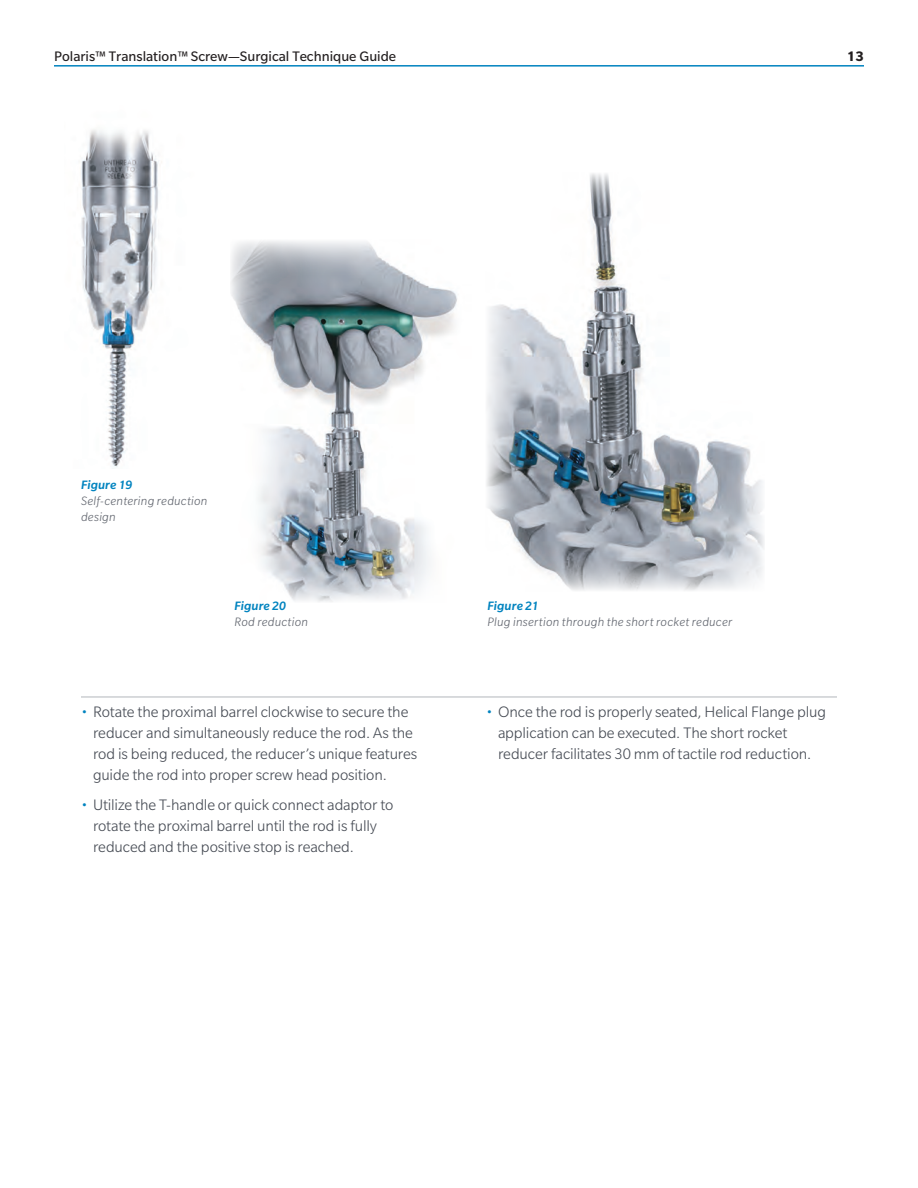
<style>
.page{position:relative;width:918px;height:1188px;background:#fff}
.page>*{position:absolute;margin:0;border:0;box-sizing:border-box;transform-origin:0 0}
.t1{font:300 16.5px/21px "Slate Pro";letter-spacing:-.005em;color:#464b54}
.t2{font:15px "Slate Pro";color:#231f20}
.t3{font:700 15px "Slate Pro";color:#231f20}
.t4{font:italic 300 13.2px/16.2px "Slate Pro";letter-spacing:.02em;color:#62666f;scale:1.04 1}
.t5{font:italic 500 13.2px "Slate Pro";letter-spacing:.005em;color:#0083bf;scale:1.04 1}
.s1{font-size:13.5px;color:#0083bf}
</style>
<div class="page">
<hr style="left:54px;top:65px;width:810px;height:2px;background:#0083bf">
<img style="left:81px;top:129px;width:81px;height:338px">
<img style="left:231px;top:241px;width:226px;height:361px">
<hr style="left:81px;top:697px;width:756px;height:1px;background:#b2b7bb">
<img style="left:486px;top:173px;width:278px;height:418px">
<p class="t2" style="left:54px;top:48px;width:344px">Polaris™ Translation™ Screw—Surgical Technique Guide</p>
<p class="t3" style="left:847px;top:48px;width:19px">13</p>
<p class="t5" style="left:81px;top:478px;width:51px">Figure 19</p>
<p class="t4" style="left:81px;top:493px;width:123px">Self-centering reduction design</p>
<p class="t5" style="left:234px;top:599px;width:51px">Figure 20</p>
<p class="t4" style="left:234px;top:614px;width:72px">Rod reduction</p>
<p class="t1" style="left:93px;top:701px;width:326px;text-indent:-12px"><span class="s1">•</span> Rotate the proximal barrel clockwise to secure the reducer and simultaneously reduce the rod. As the rod is being reduced, the reducer’s unique features guide the rod into proper screw head position.</p>
<p class="t1" style="left:93px;top:794px;width:302px;text-indent:-12px"><span class="s1">•</span> Utilize the T-handle or quick connect adaptor to rotate the proximal barrel until the rod is fully reduced and the positive stop is reached.</p>
<p class="t5" style="left:488px;top:599px;width:51px">Figure 21</p>
<p class="t4" style="left:488px;top:614px;width:237px">Plug insertion through the short rocket reducer</p>
<p class="t1" style="left:498px;top:701px;width:330px;text-indent:-12px"><span class="s1">•</span> Once the rod is properly seated, Helical Flange plug application can be executed. The short rocket reducer facilitates 30 mm of tactile rod reduction.</p>
</div>
